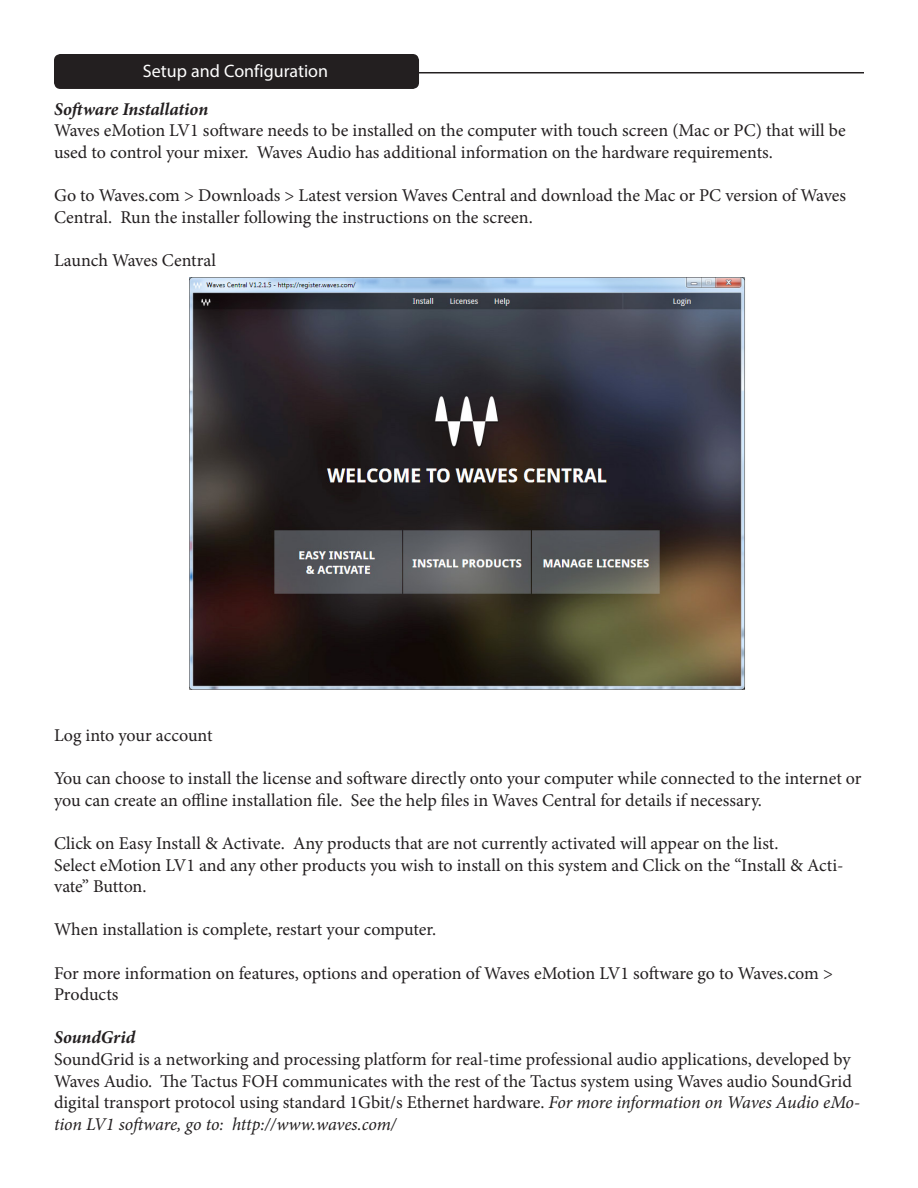
<style>
.page{position:relative;width:918px;height:1188px;background:#fff}
.page>*{position:absolute;margin:0;border:0;box-sizing:border-box;transform-origin:0 0}
.t1{font:18px/21.6px "Minion Pro";letter-spacing:-.005em;color:#231f20}
.t2{font:italic 700 18px "Minion Pro";letter-spacing:-.005em;color:#231f20}
.t3{font:18px "Myriad Pro";color:#fff}
.s1{font-style:italic}
</style>
<div class="page">
<img style="left:190px;top:278px;width:555px;height:411px">
<div style="left:54px;top:54px;width:365px;height:35px;background:#231f20;border-radius:6px"></div>
<hr style="left:416px;top:72px;width:448px;height:1px;background:#231f20">
<p class="t3" style="left:143px;top:60px;width:187px">Setup and Configuration</p>
<p class="t2" style="left:54px;top:96px;width:156px">Software Installation</p>
<p class="t1" style="left:54px;top:120px;width:793px">Waves eMotion LV1 software needs to be installed on the computer with touch screen (Mac or PC) that will be used to control your mixer. Waves Audio has additional information on the hardware requirements.</p>
<p class="t1" style="left:54px;top:185px;width:794px">Go to Waves.com &gt; Downloads &gt; Latest version Waves Central and download the Mac or PC version of Waves<br>Central. Run the installer following the instructions on the screen.</p>
<p class="t1" style="left:54px;top:249px;width:164px">Launch Waves Central</p>
<p class="t1" style="left:54px;top:725px;width:160px">Log into your account</p>
<p class="t1" style="left:54px;top:768px;width:809px">You can choose to install the license and software directly onto your computer while connected to the internet or you can create an offline installation file. See the help files in Waves Central for details if necessary.</p>
<p class="t1" style="left:54px;top:833px;width:726px">Click on Easy Install &amp; Activate. Any products that are not currently activated will appear on the list.</p>
<p class="t1" style="left:54px;top:854px;width:791px">Select eMotion LV1 and any other products you wish to install on this system and Click on the “Install &amp; Acti&shy;vate” Button.</p>
<p class="t1" style="left:54px;top:919px;width:384px">When installation is complete, restart your computer.</p>
<p class="t1" style="left:54px;top:962px;width:781px">For more information on features, options and operation of Waves eMotion LV1 software go to Waves.com &gt;<br>Products</p>
<p class="t2" style="left:54px;top:1025px;width:83px">SoundGrid</p>
<p class="t1" style="left:54px;top:1049px;width:808px">SoundGrid is a networking and processing platform for real-time professional audio applications, developed by Waves Audio. The Tactus FOH communicates with the rest of the Tactus system using Waves audio SoundGrid digital transport protocol using standard 1Gbit/s Ethernet hardware. <span class="s1">For more information on Waves Audio eMo&shy;tion LV1 software, go to: http://www.waves.com/</span></p>
</div>
